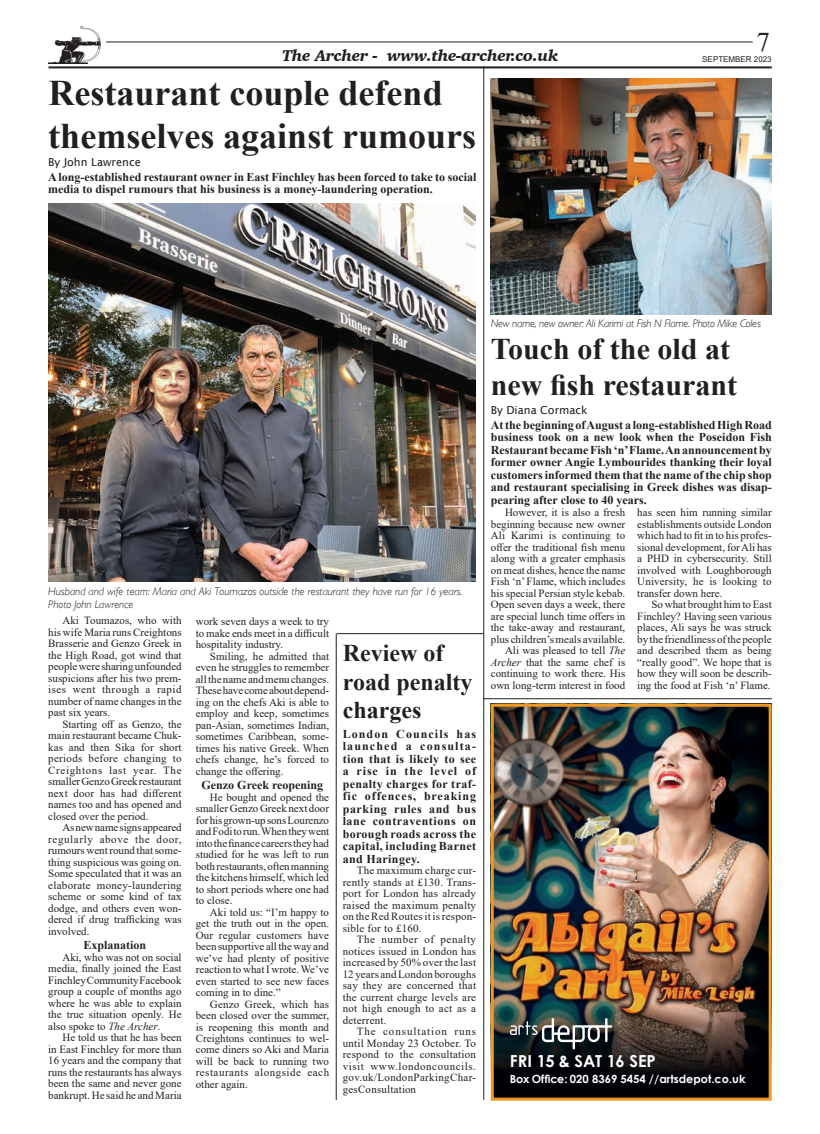
<style>
.page{position:relative;width:820px;height:1134px;background:#fff}
.page>*{position:absolute;margin:0;border:0;box-sizing:border-box;transform-origin:0 0}
.t1{font:700 36px/43.2px "Times New Roman";color:#231f20}
.t2{font:700 30px/36px "Times New Roman";color:#231f20}
.t3{font:27px "Times New Roman";color:#231f20}
.t4{font:700 24px/28.8px "Times New Roman";color:#231f20}
.t5{font:700 16.5px "Century Gothic";color:#fff}
.t6{font:italic 900 16px "Charter";letter-spacing:-.02em;color:#231f20}
.t7{font:700 12px/12.5px "Times New Roman";color:#231f20;text-align:justify}
.t8{font:700 11.3px "Century Gothic";color:#fff}
.t9{font:11px/11.5px "Times New Roman";color:#231f20;text-align:justify}
.t10{font:italic 300 11px/13.2px "Gill Sans";color:#231f20}
.t11{font:italic 300 11px "Gill Sans";letter-spacing:-.02em;color:#231f20}
.t12{font:11px "Lucida Sans";color:#231f20}
.t13{font:8px "Arial";color:#231f20}
.s1{font-style:inherit}
.s2{font-style:italic}
</style>
<div class="page">
<hr style="left:106px;top:41px;width:646px;height:1px;background:#231f20">
<hr style="left:48px;top:66px;width:723px;height:2px;background:#231f20">
<img style="left:48px;top:27px;width:52px;height:37px">
<img style="left:494px;top:708px;width:273px;height:389px">
<div style="left:490px;top:704px;width:281px;height:397px;border:3px solid #ed9923"></div>
<div style="left:511px;top:1020px;width:113px;height:41px;background:#000005;opacity:.75"></div>
<svg style="left:509px;top:1035px;width:103px;height:14px"></svg>
<img style="left:490px;top:892px;width:281px;height:143px">
<img style="left:48px;top:204px;width:427px;height:377px">
<img style="left:490px;top:79px;width:281px;height:236px">
<hr style="left:483px;top:66px;width:1px;height:1034px;background:#231f20">
<hr style="left:483px;top:698px;width:288px;height:1px;background:#231f20">
<hr style="left:335px;top:634px;width:1px;height:466px;background:#231f20">
<hr style="left:336px;top:633px;width:147px;height:1px;background:#231f20">
<h3 class="t3" style="left:756px;top:23px;width:15px">7</h3>
<h3 class="t6" style="left:282px;top:45px;width:277px">The Archer <span class="s1">-</span> www.the-archer.co.uk</h3>
<p class="t13" style="left:702px;top:54px;width:71px">SEPTEMBER 2023</p>
<h1 class="t1" style="left:48px;top:70px;width:429px">Restaurant couple defend themselves against rumours</h1>
<p class="t12" style="left:48px;top:156px;width:94px">By John Lawrence</p>
<p class="t7" style="left:48px;top:170px;width:429px">A long-established restaurant owner in East Finchley has been forced to take to social media to dispel rumours that his business is a money-laundering operation.</p>
<p class="t10" style="left:48px;top:585px;width:415px">Husband and wife team: Maria and Aki Toumazos outside the restaurant they have run for 16 years.<br>Photo John Lawrence</p>
<p class="t9" style="left:48px;top:614px;width:135px;text-indent:14px">Aki Toumazos, who with his wife Maria runs Creightons Brasserie and Genzo Greek in the High Road, got wind that people were sharing unfounded suspicions after his two prem&shy;ises went through a rapid number of name changes in the past six years.</p>
<p class="t9" style="left:48px;top:718px;width:135px;text-indent:14px">Starting off as Genzo, the main restaurant became Chuk&shy;kas and then Sika for short periods before changing to Creightons last year. The smaller Genzo Greek restaurant next door has had different names too and has opened and closed over the period.</p>
<p class="t9" style="left:48px;top:821px;width:135px;text-indent:14px">As new name signs appeared regularly above the door, rumours went round that some&shy;thing suspicious was going on.<br>Some speculated that it was an elaborate money-laundering scheme or some kind of tax dodge, and others even won&shy;dered if drug trafficking was involved.</p>
<p class="t7" style="left:83px;top:938px;width:64px">Explanation</p>
<p class="t9" style="left:48px;top:951px;width:135px;text-indent:14px">Aki, who was not on social media, finally joined the East Finchley Community Facebook group a couple of months ago where he was able to explain the true situation openly. He also spoke to <span class="s2">The Archer</span>.</p>
<p class="t9" style="left:48px;top:1031px;width:135px;text-indent:14px">He told us that he has been in East Finchley for more than 16 years and the company that runs the restaurants has always been the same and never gone bankrupt. He said he and Maria</p>
<p class="t9" style="left:196px;top:615px;width:135px">work seven days a week to try to make ends meet in a difficult hospitality industry.</p>
<p class="t9" style="left:196px;top:650px;width:135px;text-indent:14px">Smiling, he admitted that even he struggles to remember all the name and menu changes.<br>These have come about depend&shy;ing on the chefs Aki is able to employ and keep, sometimes pan-Asian, sometimes Indian, sometimes Caribbean, some&shy;times his native Greek. When chefs change, he’s forced to change the offering.</p>
<p class="t7" style="left:201px;top:778px;width:123px">Genzo Greek reopening</p>
<p class="t9" style="left:196px;top:791px;width:135px;text-indent:14px">He bought and opened the smaller Genzo Greek next door for his grown-up sons Lourenzo and Fodi to run. When they went into the finance careers they had studied for he was left to run both restaurants, often manning the kitchens himself, which led to short periods where one had to close.</p>
<p class="t9" style="left:196px;top:906px;width:135px;text-indent:14px">Aki told us: “I’m happy to get the truth out in the open.<br>Our regular customers have been supportive all the way and we’ve had plenty of positive reaction to what I wrote. We’ve even started to see new faces coming in to dine.”</p>
<p class="t9" style="left:196px;top:998px;width:135px;text-indent:14px">Genzo Greek, which has been closed over the summer, is reopening this month and Creightons continues to wel&shy;come diners so Aki and Maria will be back to running two restaurants alongside each other again.</p>
<h3 class="t4" style="left:342px;top:638px;width:131px">Review of road penalty charges</h3>
<p class="t7" style="left:342px;top:727px;width:135px">London Councils has launched a consulta&shy;tion that is likely to see a rise in the level of penalty charges for traf&shy;fic offences, breaking parking rules and bus lane contraventions on borough roads across the capital, including Barnet and Haringey.</p>
<p class="t9" style="left:342px;top:865px;width:135px;text-indent:14px">The maximum charge cur&shy;rently stands at £130. Trans&shy;port for London has already raised the maximum penalty on the Red Routes it is respon&shy;sible for to £160.</p>
<p class="t9" style="left:342px;top:934px;width:135px;text-indent:14px">The number of penalty notices issued in London has increased by 50% over the last 12 years and London boroughs say they are concerned that the current charge levels are not high enough to act as a deterrent.</p>
<p class="t9" style="left:342px;top:1026px;width:135px;text-indent:14px">The consultation runs until Monday 23 October. To respond to the consultation visit www.londoncouncils. gov.uk/LondonParkingChar&shy;gesConsultation</p>
<p class="t11" style="left:490px;top:317px;width:271px">New name, new owner: Ali Karimi at Fish N Flame. Photo Mike Coles</p>
<h2 class="t2" style="left:490px;top:330px;width:248px">Touch of the old at new fish restaurant</h2>
<p class="t12" style="left:490px;top:404px;width:98px">By Diana Cormack</p>
<p class="t7" style="left:490px;top:418px;width:282px">At the beginning of August a long-established High Road business took on a new look when the Poseidon Fish Restaurant became Fish ‘n’ Flame. An announcement by former owner Angie Lymbourides thanking their loyal customers informed them that the name of the chip shop and restaurant specialising in Greek dishes was disap&shy;pearing after close to 40 years.</p>
<p class="t9" style="left:490px;top:506px;width:136px;text-align:right">However, it is also a fresh beginning because new owner<br>Ali Karimi is continuing to offer the traditional fish menu along with a greater emphasis on meat dishes, hence the name<br>Fish ‘n’ Flame, which includes his special Persian style kebab.<br>Open seven days a week, there are special lunch time offers in the take-away and restaurant, plus children’s meals available.<br>Ali was pleased to tell <span class="s2">The<br>Archer</span> that the same chef is continuing to work there. His own long-term interest in food</p>
<p class="t9" style="left:637px;top:506px;width:136px">has seen him running similar establishments outside London which had to fit in to his profes&shy;sional development, for Ali has a PHD in cybersecurity. Still involved with Loughborough University, he is looking to transfer down here.</p>
<p class="t9" style="left:637px;top:598px;width:136px;text-indent:14px">So what brought him to East Finchley? Having seen various places, Ali says he was struck by the friendliness of the people and described them as being “really good”. We hope that is how they will soon be describ&shy;ing the food at Fish ‘n’ Flame.</p>
<h3 class="t5" style="left:509px;top:1050px;width:147px">FRI 15 &amp; SAT 16 SEP</h3>
<p class="t8" style="left:509px;top:1071px;width:237px">Box Office: 020 8369 5454 //artsdepot.co.uk</p>
</div>
